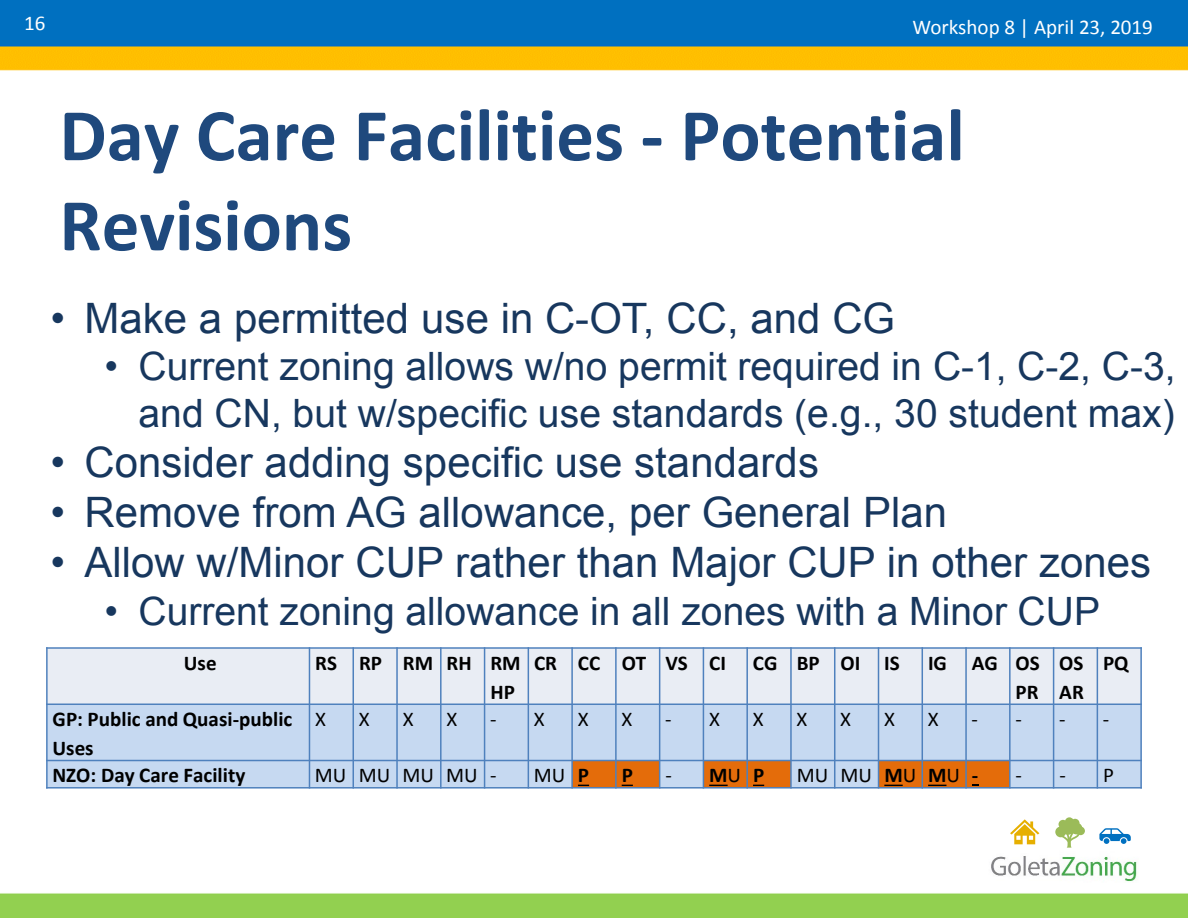
<style>
.page{position:relative;width:1188px;height:918px;background:#fff}
.page>*{position:absolute;margin:0;border:0;box-sizing:border-box;transform-origin:0 0}
.t1{font:700 75px/90px "Calibri";color:#1f497d}
.t2{font:42px "Arial";color:#17375e}
.t3{font:39px/46.8px "Arial";color:#17375e;text-align:right}
.t4{font:700 21px/29px "Calibri";color:#000;text-align:right}
.t5{font:21px "Calibri";color:#000}
.t6{font:21px "Calibri";letter-spacing:-.005em;color:#fff}
.s1{font-weight:700}
</style>
<div class="page">
<img style="left:0;top:0;width:1188px;height:918px">
<svg style="left:1010px;top:819px;width:29px;height:25px"></svg>
<svg style="left:1099px;top:828px;width:32px;height:16px"></svg>
<svg style="left:1055px;top:817px;width:30px;height:31px"></svg>
<img style="left:965px;top:849px;width:210px;height:34px">
<div style="left:47px;top:648px;width:262px;height:56px;background:#e9edf4"></div>
<div style="left:309px;top:648px;width:44px;height:56px;background:#e9edf4"></div>
<div style="left:353px;top:648px;width:44px;height:56px;background:#e9edf4"></div>
<div style="left:397px;top:648px;width:44px;height:56px;background:#e9edf4"></div>
<div style="left:441px;top:648px;width:44px;height:56px;background:#e9edf4"></div>
<div style="left:485px;top:648px;width:43px;height:56px;background:#e9edf4"></div>
<div style="left:528px;top:648px;width:44px;height:56px;background:#e9edf4"></div>
<div style="left:572px;top:648px;width:44px;height:56px;background:#e9edf4"></div>
<div style="left:616px;top:648px;width:44px;height:56px;background:#e9edf4"></div>
<div style="left:660px;top:648px;width:43px;height:56px;background:#e9edf4"></div>
<div style="left:703px;top:648px;width:44px;height:56px;background:#e9edf4"></div>
<div style="left:747px;top:648px;width:44px;height:56px;background:#e9edf4"></div>
<div style="left:791px;top:648px;width:44px;height:56px;background:#e9edf4"></div>
<div style="left:835px;top:648px;width:44px;height:56px;background:#e9edf4"></div>
<div style="left:879px;top:648px;width:43px;height:56px;background:#e9edf4"></div>
<div style="left:922px;top:648px;width:44px;height:56px;background:#e9edf4"></div>
<div style="left:966px;top:648px;width:44px;height:56px;background:#e9edf4"></div>
<div style="left:1010px;top:648px;width:44px;height:56px;background:#e9edf4"></div>
<div style="left:1054px;top:648px;width:43px;height:56px;background:#e9edf4"></div>
<div style="left:1097px;top:648px;width:44px;height:56px;background:#e9edf4"></div>
<div style="left:47px;top:704px;width:262px;height:57px;background:#c6d9f1"></div>
<div style="left:309px;top:704px;width:44px;height:57px;background:#c6d9f1"></div>
<div style="left:353px;top:704px;width:44px;height:57px;background:#c6d9f1"></div>
<div style="left:397px;top:704px;width:44px;height:57px;background:#c6d9f1"></div>
<div style="left:441px;top:704px;width:44px;height:57px;background:#c6d9f1"></div>
<div style="left:485px;top:704px;width:43px;height:57px;background:#c6d9f1"></div>
<div style="left:528px;top:704px;width:44px;height:57px;background:#c6d9f1"></div>
<div style="left:572px;top:704px;width:44px;height:57px;background:#c6d9f1"></div>
<div style="left:616px;top:704px;width:44px;height:57px;background:#c6d9f1"></div>
<div style="left:660px;top:704px;width:43px;height:57px;background:#c6d9f1"></div>
<div style="left:703px;top:704px;width:44px;height:57px;background:#c6d9f1"></div>
<div style="left:747px;top:704px;width:44px;height:57px;background:#c6d9f1"></div>
<div style="left:791px;top:704px;width:44px;height:57px;background:#c6d9f1"></div>
<div style="left:835px;top:704px;width:44px;height:57px;background:#c6d9f1"></div>
<div style="left:879px;top:704px;width:43px;height:57px;background:#c6d9f1"></div>
<div style="left:922px;top:704px;width:44px;height:57px;background:#c6d9f1"></div>
<div style="left:966px;top:704px;width:44px;height:57px;background:#c6d9f1"></div>
<div style="left:1010px;top:704px;width:44px;height:57px;background:#c6d9f1"></div>
<div style="left:1054px;top:704px;width:43px;height:57px;background:#c6d9f1"></div>
<div style="left:1097px;top:704px;width:44px;height:57px;background:#c6d9f1"></div>
<div style="left:47px;top:761px;width:262px;height:27px;background:#c6d9f1"></div>
<div style="left:309px;top:761px;width:44px;height:27px;background:#c6d9f1"></div>
<div style="left:353px;top:761px;width:44px;height:27px;background:#c6d9f1"></div>
<div style="left:397px;top:761px;width:44px;height:27px;background:#c6d9f1"></div>
<div style="left:441px;top:761px;width:44px;height:27px;background:#c6d9f1"></div>
<div style="left:485px;top:761px;width:43px;height:27px;background:#c6d9f1"></div>
<div style="left:528px;top:761px;width:44px;height:27px;background:#c6d9f1"></div>
<div style="left:572px;top:761px;width:44px;height:27px;background:#e46c0a"></div>
<div style="left:616px;top:761px;width:44px;height:27px;background:#e46c0a"></div>
<div style="left:660px;top:761px;width:43px;height:27px;background:#c6d9f1"></div>
<div style="left:703px;top:761px;width:44px;height:27px;background:#e46c0a"></div>
<div style="left:747px;top:761px;width:44px;height:27px;background:#e46c0a"></div>
<div style="left:791px;top:761px;width:44px;height:27px;background:#c6d9f1"></div>
<div style="left:835px;top:761px;width:44px;height:27px;background:#c6d9f1"></div>
<div style="left:879px;top:761px;width:43px;height:27px;background:#e46c0a"></div>
<div style="left:922px;top:761px;width:44px;height:27px;background:#e46c0a"></div>
<div style="left:966px;top:761px;width:44px;height:27px;background:#e46c0a"></div>
<div style="left:1010px;top:761px;width:44px;height:27px;background:#c6d9f1"></div>
<div style="left:1054px;top:761px;width:43px;height:27px;background:#c6d9f1"></div>
<div style="left:1097px;top:761px;width:44px;height:27px;background:#c6d9f1"></div>
<hr style="left:309px;top:647px;width:1px;height:142px;background:#4f81bd">
<hr style="left:353px;top:647px;width:1px;height:142px;background:#4f81bd">
<hr style="left:396px;top:647px;width:2px;height:142px;background:#4f81bd">
<hr style="left:440px;top:647px;width:2px;height:142px;background:#4f81bd">
<hr style="left:484px;top:647px;width:1px;height:142px;background:#4f81bd">
<hr style="left:528px;top:647px;width:1px;height:142px;background:#4f81bd">
<hr style="left:571px;top:647px;width:2px;height:142px;background:#4f81bd">
<hr style="left:615px;top:647px;width:2px;height:142px;background:#4f81bd">
<hr style="left:659px;top:647px;width:1px;height:142px;background:#4f81bd">
<hr style="left:703px;top:647px;width:1px;height:142px;background:#4f81bd">
<hr style="left:746px;top:647px;width:2px;height:142px;background:#4f81bd">
<hr style="left:790px;top:647px;width:2px;height:142px;background:#4f81bd">
<hr style="left:834px;top:647px;width:1px;height:142px;background:#4f81bd">
<hr style="left:878px;top:647px;width:1px;height:142px;background:#4f81bd">
<hr style="left:922px;top:647px;width:1px;height:142px;background:#4f81bd">
<hr style="left:965px;top:647px;width:2px;height:142px;background:#4f81bd">
<hr style="left:1009px;top:647px;width:2px;height:142px;background:#4f81bd">
<hr style="left:1053px;top:647px;width:1px;height:142px;background:#4f81bd">
<hr style="left:1097px;top:647px;width:1px;height:142px;background:#4f81bd">
<hr style="left:46px;top:704px;width:1096px;height:1px;background:#4f81bd">
<hr style="left:46px;top:760px;width:1096px;height:1px;background:#4f81bd">
<hr style="left:46px;top:647px;width:2px;height:142px;background:#4f81bd">
<hr style="left:1140px;top:647px;width:2px;height:142px;background:#4f81bd">
<hr style="left:46px;top:647px;width:1096px;height:2px;background:#4f81bd">
<hr style="left:46px;top:787px;width:1096px;height:2px;background:#4f81bd">
<svg style="left:709px;top:785px;width:19px;height:1px"></svg>
<svg style="left:884px;top:785px;width:19px;height:1px"></svg>
<svg style="left:928px;top:785px;width:18px;height:1px"></svg>
<p class="t6" style="left:24px;top:10px;width:23px">16</p>
<p class="t6" style="left:913px;top:13px;width:242px">Workshop 8 | April 23, 2019</p>
<h1 class="t1" style="left:59px;top:90px;width:907px">Day Care Facilities - Potential<br>Revisions</h1>
<p class="t2" style="left:51px;top:290px;width:846px">• Make a permitted use in C-OT, CC, and CG</p>
<p class="t3" style="left:105px;top:343px;width:1073px">• Current zoning allows w/no permit required in C-1, C-2, C-3, and CN, but w/specific use standards (e.g., 30 student max)</p>
<p class="t2" style="left:51px;top:434px;width:770px">• Consider adding specific use standards</p>
<p class="t2" style="left:51px;top:485px;width:898px">• Remove from AG allowance, per General Plan</p>
<p class="t2" style="left:51px;top:535px;width:1102px">• Allow w/Minor CUP rather than Major CUP in other zones</p>
<p class="t3" style="left:105px;top:588px;width:997px">• Current zoning allowance in all zones with a Minor CUP</p>
<p class="t4" style="left:184px;top:648px;width:34px">Use</p>
<p class="t4" style="left:315px;top:648px;width:207px">RS RP RM RH RM<br>HP</p>
<p class="t4" style="left:534px;top:648px;width:193px">CR CC OT VS CI</p>
<p class="t4" style="left:753px;top:648px;width:148px">CG BP OI IS</p>
<p class="t4" style="left:928px;top:648px;width:113px">IG AG OS<br>PR</p>
<p class="t4" style="left:1059px;top:648px;width:26px;text-align:left">OS<br>AR</p>
<p class="t4" style="left:1103px;top:648px;width:27px">PQ</p>
<p class="t4" style="left:53px;top:705px;width:241px;text-align:left">GP: Public and Quasi-public<br>Uses</p>
<p class="t5" style="left:315px;top:706px;width:12px">X</p>
<p class="t5" style="left:359px;top:706px;width:12px">X</p>
<p class="t5" style="left:403px;top:706px;width:12px">X</p>
<p class="t5" style="left:446px;top:706px;width:12px">X</p>
<p class="t5" style="left:490px;top:706px;width:56px">- X</p>
<p class="t5" style="left:578px;top:706px;width:12px">X</p>
<p class="t5" style="left:621px;top:706px;width:12px">X</p>
<p class="t5" style="left:665px;top:706px;width:56px">- X</p>
<p class="t5" style="left:753px;top:706px;width:12px">X</p>
<p class="t5" style="left:797px;top:706px;width:12px">X</p>
<p class="t5" style="left:840px;top:706px;width:12px">X</p>
<p class="t5" style="left:884px;top:706px;width:12px">X</p>
<p class="t5" style="left:928px;top:706px;width:12px">X</p>
<p class="t5" style="left:972px;top:706px;width:52px">- -</p>
<p class="t5" style="left:1059px;top:706px;width:52px">- -</p>
<p class="t4" style="left:52px;top:761px;width:195px">NZO: Day Care Facility</p>
<p class="t5" style="left:315px;top:762px;width:183px">MU MU MU MU -</p>
<p class="t5" style="left:534px;top:762px;width:57px">MU <span class="s1">P</span></p>
<p class="t4" style="left:622px;top:761px;width:13px">P</p>
<p class="t5" style="left:665px;top:762px;width:100px">- <span class="s1">M</span>U<span class="s1">P</span></p>
<p class="t5" style="left:797px;top:762px;width:183px">MU MU <span class="s1">M</span>U <span class="s1">M</span>U <span class="s1">-</span></p>
<p class="t5" style="left:1016px;top:762px;width:52px">- -</p>
<p class="t5" style="left:1103px;top:762px;width:12px">P</p>
</div>
